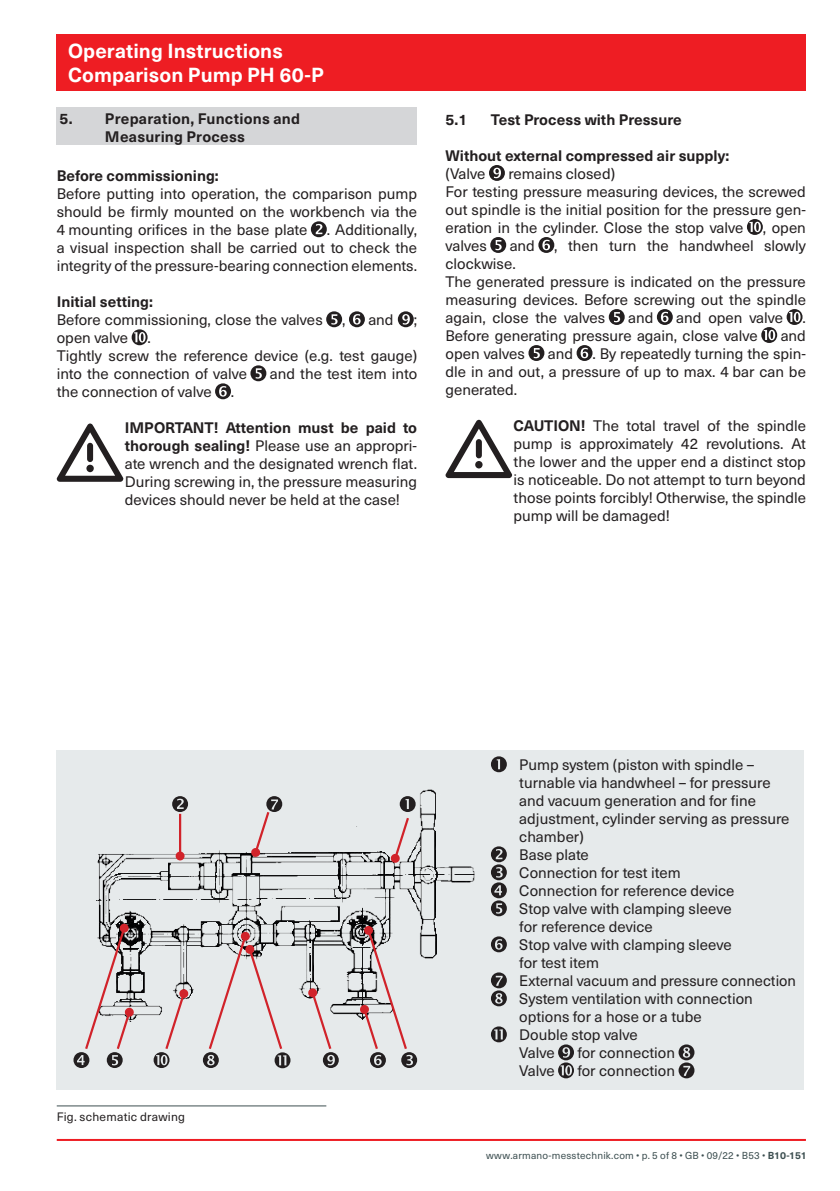
<style>
.page{position:relative;width:840px;height:1191px;background:#fff}
.page>*{position:absolute;margin:0;border:0;box-sizing:border-box;transform-origin:0 0}
.t1{font:700 20px/24px "Neue Haas Unica W1 G";letter-spacing:.005em;color:#fff}
.t2{font:15px/18px "Neue Haas Unica W1 G";color:#231f20;text-align:justify}
.t3{font:700 15px/18px "Neue Haas Unica W1 G";color:#231f20}
.t4{font:12px "Neue Haas Unica W1 G";letter-spacing:.02em;color:#231f20}
.t5{font:10px "Neue Haas Unica W1 G";letter-spacing:.02em;color:#3d4f51}
.s1{font-weight:700}
</style>
<div class="page">
<hr style="left:57px;top:1139px;width:748px;height:2px;background:#ee1d23">
<div style="left:57px;top:34px;width:748px;height:57px;background:#ee1d23"></div>
<div style="left:57px;top:108px;width:360px;height:37px;background:#d5d6d8"></div>
<svg style="left:311px;top:221px;width:15px;height:16px"></svg>
<svg style="left:326px;top:311px;width:16px;height:16px"></svg>
<svg style="left:349px;top:311px;width:15px;height:16px"></svg>
<svg style="left:397px;top:311px;width:16px;height:16px"></svg>
<svg style="left:132px;top:329px;width:15px;height:16px"></svg>
<svg style="left:250px;top:365px;width:16px;height:16px"></svg>
<svg style="left:215px;top:383px;width:16px;height:16px"></svg>
<svg style="left:57px;top:423px;width:66px;height:59px"></svg>
<div style="left:86px;top:464px;width:8px;height:8px;background:#231f20;border-radius:50%"></div>
<svg style="left:489px;top:165px;width:15px;height:16px"></svg>
<svg style="left:747px;top:219px;width:15px;height:16px"></svg>
<svg style="left:490px;top:237px;width:16px;height:16px"></svg>
<svg style="left:538px;top:237px;width:16px;height:16px"></svg>
<svg style="left:608px;top:309px;width:16px;height:16px"></svg>
<svg style="left:656px;top:309px;width:16px;height:16px"></svg>
<svg style="left:786px;top:309px;width:16px;height:16px"></svg>
<svg style="left:761px;top:327px;width:15px;height:16px"></svg>
<svg style="left:528px;top:345px;width:16px;height:16px"></svg>
<svg style="left:576px;top:345px;width:16px;height:16px"></svg>
<svg style="left:445px;top:420px;width:67px;height:58px"></svg>
<div style="left:475px;top:461px;width:7px;height:7px;background:#231f20;border-radius:50%"></div>
<div style="left:57px;top:750px;width:746px;height:339px;background:#e6eaeb"></div>
<hr style="left:57px;top:1105px;width:269px;height:1px;background:#3d4f51">
<svg style="left:491px;top:756px;width:15px;height:16px"></svg>
<svg style="left:491px;top:846px;width:15px;height:70px"></svg>
<svg style="left:491px;top:936px;width:15px;height:16px"></svg>
<svg style="left:491px;top:972px;width:15px;height:34px"></svg>
<svg style="left:491px;top:1026px;width:15px;height:16px"></svg>
<svg style="left:558px;top:1044px;width:15px;height:34px"></svg>
<svg style="left:678px;top:1044px;width:16px;height:34px"></svg>
<img style="left:56px;top:753px;width:419px;height:316px">
<svg style="left:307px;top:987px;width:31px;height:81px"></svg>
<svg style="left:153px;top:988px;width:36px;height:80px"></svg>
<svg style="left:250px;top:796px;width:32px;height:61px"></svg>
<svg style="left:390px;top:796px;width:25px;height:67px"></svg>
<svg style="left:203px;top:931px;width:87px;height:137px"></svg>
<svg style="left:359px;top:925px;width:58px;height:143px"></svg>
<svg style="left:73px;top:923px;width:61px;height:145px"></svg>
<svg style="left:172px;top:796px;width:16px;height:16px"></svg>
<hr style="left:179px;top:814px;width:2px;height:42px;background:#d1232a">
<div style="left:175px;top:851px;width:9px;height:9px;background:#d1232a;border-radius:50%"></div>
<h1 class="t1" style="left:68px;top:38px;width:257px">Operating Instructions<br>Comparison Pump PH 60-P</h1>
<p class="t3" style="left:105px;top:109px;width:196px;text-indent:-45px">5. Preparation, Functions and<br>Measuring Process</p>
<p class="t3" style="left:57px;top:166px;width:163px">Before commissioning:</p>
<p class="t2" style="left:57px;top:184px;width:361px">Before putting into operation, the comparison pump should be firmly mounted on the workbench via the 4 mounting orifices in the base plate</p>
<p class="t2" style="left:57px;top:220px;width:362px;text-indent:270px">. Additionally, a visual inspection shall be carried out to check the integrity of the pressure-bearing connection elements.</p>
<p class="t3" style="left:57px;top:292px;width:98px">Initial setting:</p>
<p class="t2" style="left:57px;top:310px;width:267px">Before commissioning, close the valves</p>
<p class="t2" style="left:342px;top:310px;width:5px">,</p>
<p class="t2" style="left:368px;top:310px;width:27px">and</p>
<p class="t2" style="left:413px;top:310px;width:5px">;</p>
<p class="t2" style="left:57px;top:328px;width:73px">open valve</p>
<p class="t2" style="left:57px;top:328px;width:362px;text-align:left;text-indent:91px">.<br>Tightly screw the reference device (e.g. test gauge) into the connection of valve</p>
<p class="t2" style="left:270px;top:364px;width:149px">and the test item into</p>
<p class="t2" style="left:57px;top:382px;width:156px">the connection of valve</p>
<p class="t2" style="left:231px;top:382px;width:5px">.</p>
<p class="t2" style="left:125px;top:418px;width:293px"><span class="s1">IMPORTANT! Attention must be paid to thorough sealing!</span> Please use an appropri&shy;ate wrench and the designated wrench flat.<br>During screwing in, the pressure measuring devices should never be held at the case!</p>
<p class="t3" style="left:445px;top:110px;width:23px">5.1</p>
<p class="t3" style="left:490px;top:110px;width:192px">Test Process with Pressure</p>
<p class="t3" style="left:445px;top:146px;width:285px">Without external compressed air supply:</p>
<p class="t2" style="left:445px;top:164px;width:41px">(Valve</p>
<p class="t2" style="left:445px;top:164px;width:362px;text-align:left;text-indent:63px">remains closed)<br>For testing pressure measuring devices, the screwed out spindle is the initial position for the pressure gen&shy;eration in the cylinder. Close the stop valve</p>
<p class="t2" style="left:762px;top:218px;width:45px">, open</p>
<p class="t2" style="left:445px;top:236px;width:43px">valves</p>
<p class="t2" style="left:509px;top:236px;width:27px">and</p>
<p class="t2" style="left:554px;top:236px;width:253px">, then turn the handwheel slowly</p>
<p class="t2" style="left:445px;top:254px;width:362px;text-align:left">clockwise.<br>The generated pressure is indicated on the pressure measuring devices. Before screwing out the spindle again, close the valves</p>
<p class="t2" style="left:627px;top:308px;width:27px">and</p>
<p class="t2" style="left:675px;top:308px;width:108px">and open valve</p>
<p class="t2" style="left:802px;top:308px;width:5px">.</p>
<p class="t2" style="left:445px;top:326px;width:313px">Before generating pressure again, close valve</p>
<p class="t2" style="left:780px;top:326px;width:27px">and</p>
<p class="t2" style="left:445px;top:344px;width:81px">open valves</p>
<p class="t2" style="left:547px;top:344px;width:27px">and</p>
<p class="t2" style="left:445px;top:344px;width:362px;text-indent:147px">. By repeatedly turning the spin&shy;dle in and out, a pressure of up to max. 4 bar can be generated.</p>
<p class="t2" style="left:513px;top:416px;width:294px"><span class="s1">CAUTION!</span> The total travel of the spindle pump is approximately 42 revolutions. At the lower and the upper end a distinct stop is noticeable. Do not attempt to turn beyond those points forcibly! Otherwise, the spindle pump will be damaged!</p>
<p class="t4" style="left:57px;top:1107px;width:130px">Fig. schematic drawing</p>
<p class="t2" style="left:519px;top:755px;width:278px;text-align:left">Pump system (piston with spindle – turnable via handwheel – for pressure and vacuum generation and for fine adjustment, cylinder serving as pressure chamber)<br>Base plate<br>Connection for test item<br>Connection for reference device<br>Stop valve with clamping sleeve<br>for reference device<br>Stop valve with clamping sleeve<br>for test item<br>External vacuum and pressure connection<br>System ventilation with connection options for a hose or a tube<br>Double stop valve<br>Valve</p>
<p class="t2" style="left:577px;top:1043px;width:99px">for connection</p>
<p class="t2" style="left:519px;top:1061px;width:37px">Valve</p>
<p class="t2" style="left:577px;top:1061px;width:99px">for connection</p>
<p class="t5" style="left:485px;top:1148px;width:322px">www.armano-messtechnik.com • p. 5 of 8 • GB • 09/22 • B53 • <span class="s1">B10-151</span></p>
</div>
